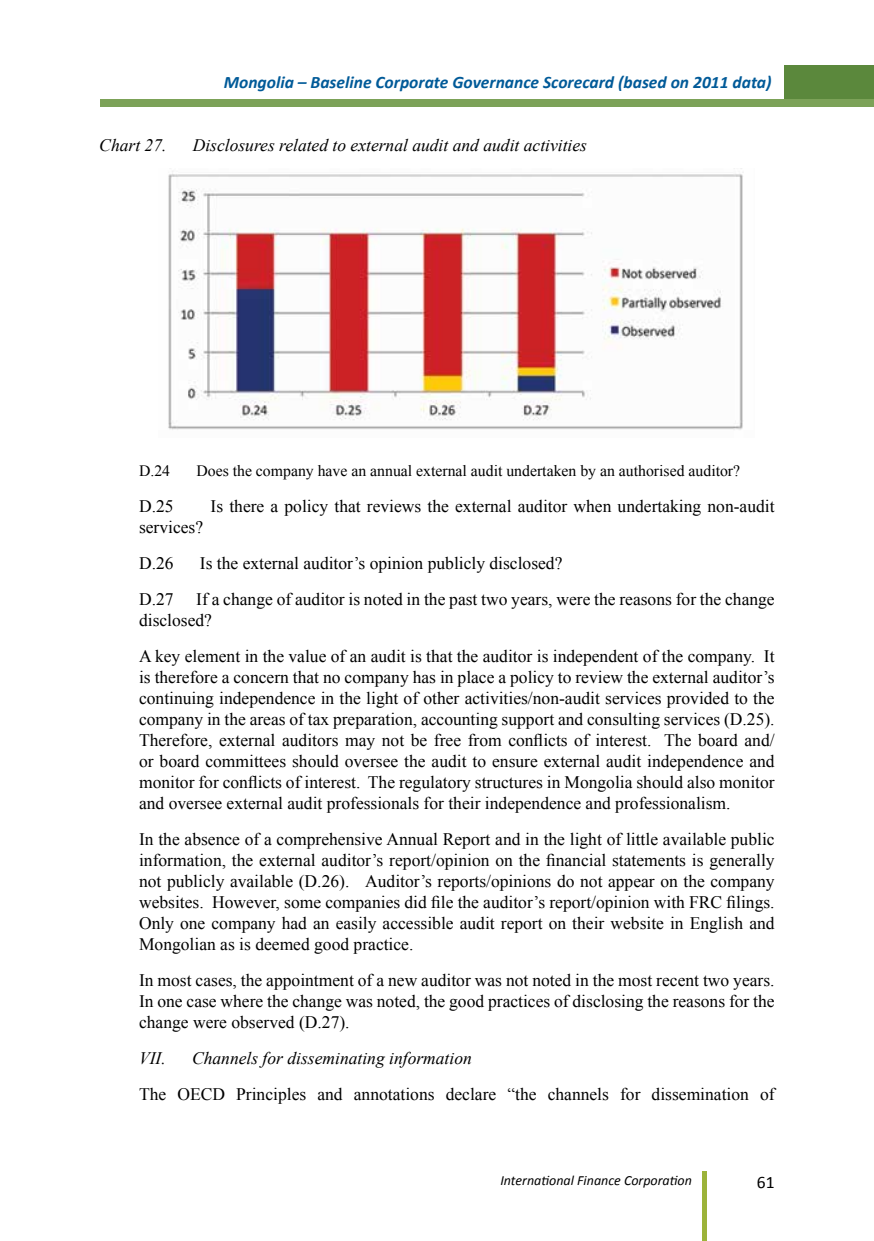
<style>
.page{position:relative;width:874px;height:1241px;background:#fff}
.page>*{position:absolute;margin:0;border:0;box-sizing:border-box;transform-origin:0 0}
.t1{font:17.5px/21px "Mogul Times New Roman";color:#000;text-align:justify}
.t2{font:italic 17.5px "Mogul Times New Roman";color:#000}
.t3{font:italic 700 17.5px "Calibri";color:#005a98}
.t4{font:17.5px "Calibri";color:#000}
.t5{font:15.75px "Mogul Times New Roman";color:#000}
.t6{font:italic 14px "Calibri";color:#000}
</style>
<div class="page">
<div style="left:701px;top:1171px;width:5px;height:69px;background:#9cb33a"></div>
<div style="left:784px;top:65px;width:89px;height:35px;background:#5b883c"></div>
<div style="left:100px;top:100px;width:773px;height:7px;background:#7ca258"></div>
<img style="left:168px;top:171px;width:576px;height:259px">
<p class="t3" style="left:224px;top:71px;width:549px">Mongolia – Baseline Corporate Governance Scorecard (based on 2011 data)</p>
<p class="t2" style="left:99px;top:133px;width:69px">Chart 27.</p>
<p class="t2" style="left:193px;top:133px;width:395px">Disclosures related to external audit and audit activities</p>
<p class="t5" style="left:139px;top:460px;width:33px">D.24</p>
<p class="t5" style="left:196px;top:460px;width:545px">Does the company have an annual external audit undertaken by an authorised auditor?</p>
<p class="t1" style="left:139px;top:495px;width:36px">D.25</p>
<p class="t1" style="left:210px;top:495px;width:565px">Is there a policy that reviews the external auditor when undertaking non-audit</p>
<p class="t1" style="left:139px;top:509px;width:66px;line-height:35.9px">services?<br>D.26</p>
<p class="t1" style="left:200px;top:552px;width:364px">Is the external auditor’s opinion publicly disclosed?</p>
<p class="t1" style="left:139px;top:588px;width:637px;text-indent:57px">If a change of auditor is noted in the past two years, were the reasons for the change disclosed?</p>
<p class="t1" style="left:139px;top:645px;width:636px">A key element in the value of an audit is that the auditor is independent of the company. It is therefore a concern that no company has in place a policy to review the external auditor’s continuing independence in the light of other activities/non-audit services provided to the company in the areas of tax preparation, accounting support and consulting services (D.25).<br>Therefore, external auditors may not be free from conflicts of interest. The board and/ or board committees should oversee the audit to ensure external audit independence and monitor for conflicts of interest. The regulatory structures in Mongolia should also monitor and oversee external audit professionals for their independence and professionalism.</p>
<p class="t1" style="left:139px;top:828px;width:636px">In the absence of a comprehensive Annual Report and in the light of little available public information, the external auditor’s report/opinion on the financial statements is generally not publicly available (D.26). Auditor’s reports/opinions do not appear on the company websites. However, some companies did file the auditor’s report/opinion with FRC filings.<br>Only one company had an easily accessible audit report on their website in English and Mongolian as is deemed good practice.</p>
<p class="t1" style="left:139px;top:969px;width:636px">In most cases, the appointment of a new auditor was not noted in the most recent two years.<br>In one case where the change was noted, the good practices of disclosing the reasons for the change were observed (D.27).</p>
<p class="t2" style="left:139px;top:1045px;width:28px">VII.</p>
<p class="t2" style="left:192px;top:1045px;width:281px">Channels for disseminating information</p>
<p class="t1" style="left:139px;top:1082px;width:636px">The OECD Principles and annotations declare “the channels for dissemination of</p>
<p class="t1" style="left:139px;top:588px;width:36px">D.27</p>
<p class="t6" style="left:500px;top:1170px;width:193px">International Finance Corporation</p>
<p class="t4" style="left:756px;top:1170px;width:19px">61</p>
</div>
